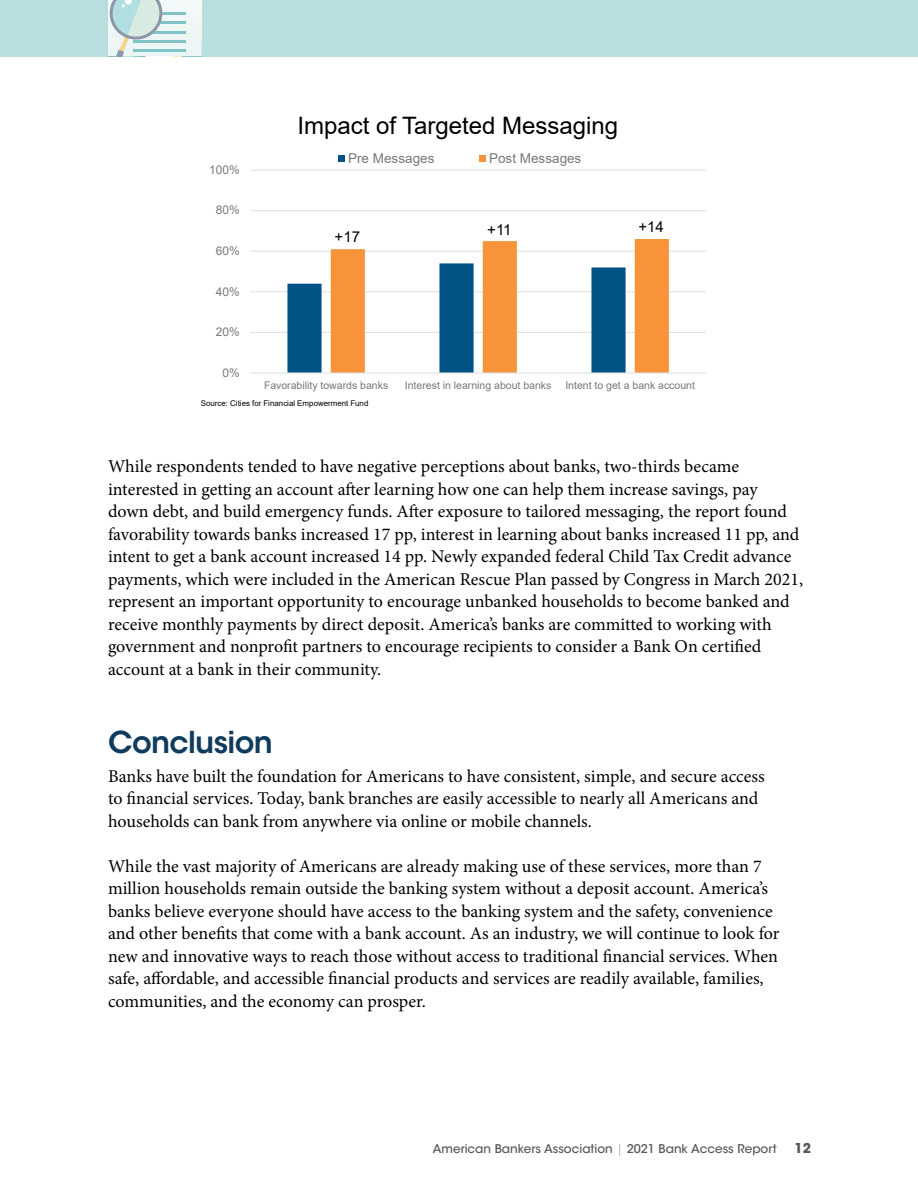
<style>
.page{position:relative;width:918px;height:1188px;background:#fff}
.page>*{position:absolute;margin:0;border:0;box-sizing:border-box;transform-origin:0 0}
.t1{font:600 30px "ITC Avant Garde Std";letter-spacing:-.02em;color:#0f3c5d}
.t2{font:24px "Arial";color:#000}
.t3{font:18px/22.5px "Minion Pro";color:#000}
.t4{font:15px "Arial";color:#000}
.t5{font:13.5px "Arial";color:#77787b}
.t6{font:700 13.5px "ITC Avant Garde Std";color:#58595b}
.t7{font:500 12px "ITC Avant Garde Std";color:#58595b}
.t8{font:12px "Arial";color:#77787b}
.t9{font:10.5px "Arial";color:#77787b}
.t10{font:7.95px "Arial";color:#000}
.s1{font-weight:200}
</style>
<div class="page">
<div style="left:202px;top:0;width:716px;height:56px;background:#b9dee0"></div>
<div style="left:0;top:0;width:108px;height:56px;background:#b9dee0"></div>
<svg style="left:108px;top:0;width:94px;height:56px"></svg>
<hr style="left:250px;top:332px;width:456px;height:1px;background:#dcddde">
<hr style="left:250px;top:291px;width:456px;height:1px;background:#dcddde">
<hr style="left:250px;top:251px;width:456px;height:1px;background:#dcddde">
<hr style="left:250px;top:210px;width:456px;height:1px;background:#dcddde">
<hr style="left:250px;top:170px;width:456px;height:1px;background:#dcddde">
<svg style="left:287px;top:263px;width:44px;height:110px"></svg>
<svg style="left:331px;top:239px;width:338px;height:134px"></svg>
<hr style="left:250px;top:373px;width:456px;height:1px;background:#dcddde">
<div style="left:338px;top:155px;width:7px;height:7px;background:#005384"></div>
<div style="left:479px;top:155px;width:7px;height:7px;background:#f79339"></div>
<p class="t8" style="left:209px;top:161px;width:32px">100%</p>
<p class="t8" style="left:216px;top:202px;width:25px">80%</p>
<p class="t8" style="left:216px;top:243px;width:25px">60%</p>
<p class="t8" style="left:216px;top:283px;width:25px">40%</p>
<p class="t8" style="left:216px;top:324px;width:25px">20%</p>
<p class="t8" style="left:222px;top:364px;width:19px">0%</p>
<h2 class="t2" style="left:298px;top:109px;width:322px">Impact of Targeted Messaging</h2>
<p class="t5" style="left:348px;top:149px;width:88px">Pre Messages</p>
<p class="t5" style="left:489px;top:149px;width:94px">Post Messages</p>
<p class="t4" style="left:335px;top:227px;width:27px">+17</p>
<p class="t4" style="left:487px;top:219px;width:26px">+11</p>
<p class="t4" style="left:638px;top:216px;width:27px">+14</p>
<p class="t9" style="left:264px;top:378px;width:126px">Favorability towards banks</p>
<p class="t9" style="left:405px;top:378px;width:148px">Interest in learning about banks</p>
<p class="t9" style="left:565px;top:378px;width:131px">Intent to get a bank account</p>
<p class="t10" style="left:201px;top:398px;width:169px">Source: Cities for Financial Empowerment Fund</p>
<p class="t3" style="left:108px;top:455px;width:697px">While respondents tended to have negative perceptions about banks, two-thirds became interested in getting an account after learning how one can help them increase savings, pay<br>down debt, and build emergency funds. After exposure to tailored messaging, the report found favorability towards banks increased 17 pp, interest in learning about banks increased 11 pp, and intent to get a bank account increased 14 pp. Newly expanded federal Child Tax Credit advance payments, which were included in the American Rescue Plan passed by Congress in March 2021, represent an important opportunity to encourage unbanked households to become banked and receive monthly payments by direct deposit. America’s banks are committed to working with government and nonprofit partners to encourage recipients to consider a Bank On certified account at a bank in their community.</p>
<h1 class="t1" style="left:108px;top:723px;width:166px">Conclusion</h1>
<p class="t3" style="left:108px;top:765px;width:658px">Banks have built the foundation for Americans to have consistent, simple, and secure access to financial services. Today, bank branches are easily accessible to nearly all Americans and households can bank from anywhere via online or mobile channels.</p>
<p class="t3" style="left:108px;top:855px;width:673px">While the vast majority of Americans are already making use of these services, more than 7 million households remain outside the banking system without a deposit account. America’s banks believe everyone should have access to the banking system and the safety, convenience and other benefits that come with a bank account. As an industry, we will continue to look for new and innovative ways to reach those without access to traditional financial services. When safe, affordable, and accessible financial products and services are readily available, families, communities, and the economy can prosper.</p>
<p class="t7" style="left:433px;top:1141px;width:345px">American Bankers Association <span class="s1">|</span> 2021 Bank Access Report</p>
<p class="t6" style="left:794px;top:1139px;width:18px">12</p>
</div>
